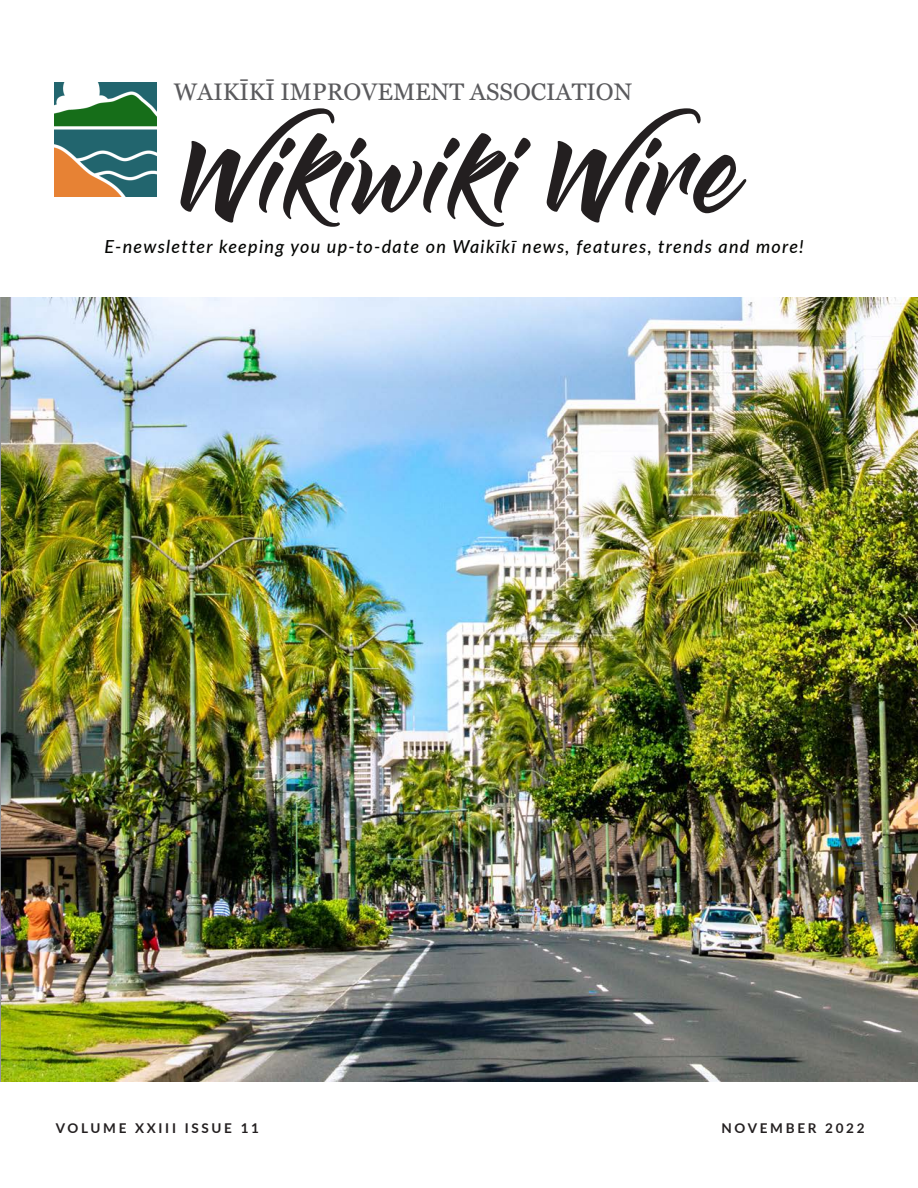
<style>
.page{position:relative;width:918px;height:1188px;background:#fff}
.page>*{position:absolute;margin:0;border:0;box-sizing:border-box;transform-origin:0 0}
.t1{font:139.5px "The Breakdown";color:#231f20}
.Body_Text{font:24px "Georgia";color:#5a5a5d}
.Body_Text-2{font:italic 500 18px "Lato";letter-spacing:.07em;color:#040503}
.Header_-_Align_Cente{font:700 13.5px "Lato";letter-spacing:.2em;color:#231f20}
</style>
<div class="page">
<img style="left:1px;top:297px;width:917px;height:784px">
<img style="left:55px;top:82px;width:102px;height:114px">
<p class="Body_Text" style="left:174px;top:74px;width:460px">WAIKĪKĪ IMPROVEMENT ASSOCIATION</p>
<p class="t1" style="left:185px;top:108px;width:557px">Wikiwiki Wire</p>
<p class="Body_Text-2" style="left:104px;top:233px;width:701px">E-newsletter keeping you up-to-date on Waikīkī news, features, trends and more!</p>
<p class="Header_-_Align_Cente" style="left:56px;top:1118px;width:205px">VOLUME XXIII ISSUE 11</p>
<p class="Header_-_Align_Cente" style="left:721px;top:1118px;width:145px">NOVEMBER 2022</p>
</div>
